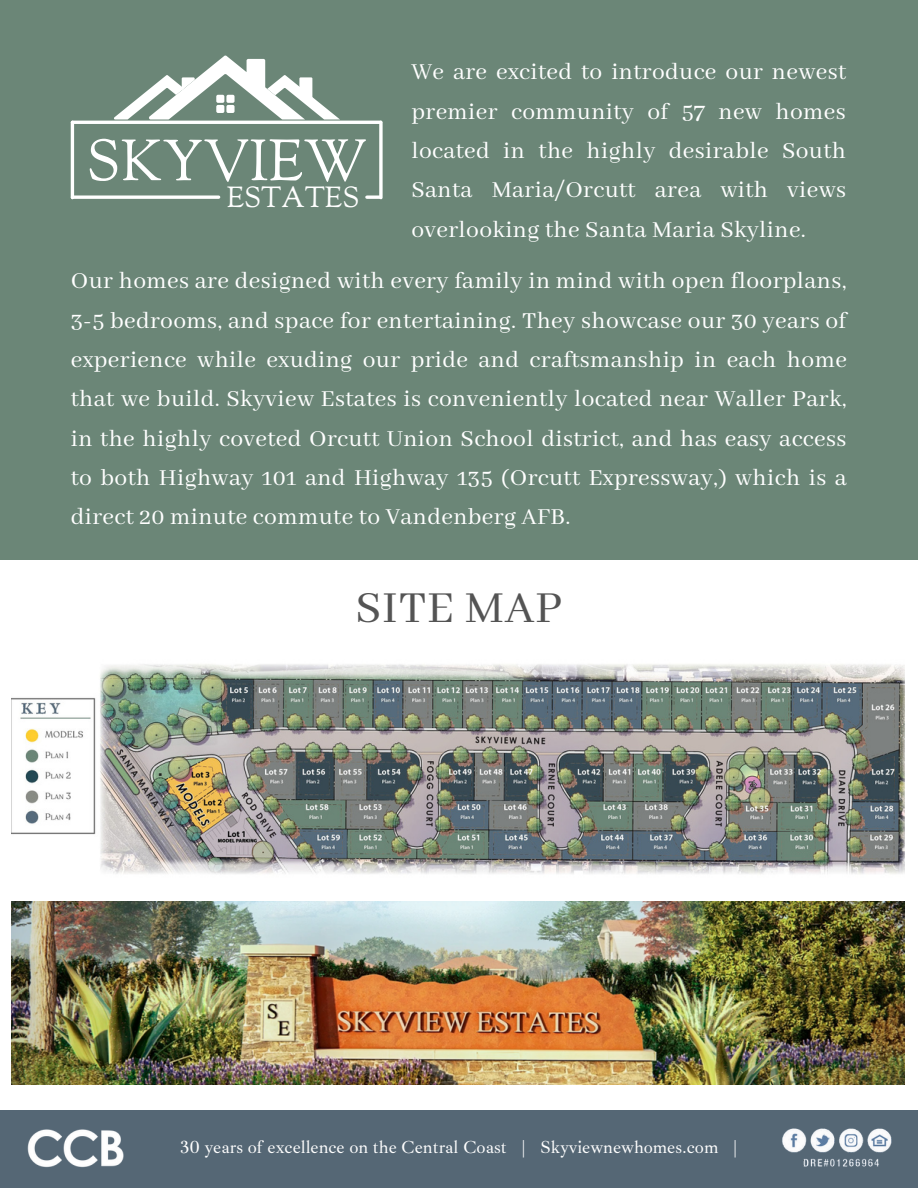
<style>
.page{position:relative;width:918px;height:1188px;background:#fff}
.page>*{position:absolute;margin:0;border:0;box-sizing:border-box;transform-origin:0 0}
.t1{font:57.45px "Sorts Mill Goudy";color:#fff}
.t2{font:49.5px "Abhaya Libre";letter-spacing:.015em;color:#545454}
.t3{font:28.8px "Sorts Mill Goudy";color:#fff}
.t4{font:25.5px/39.3px "Abhaya Libre";letter-spacing:.015em;color:#fff;text-align:justify}
.t5{font:18px "Ibarra Real Nova";color:#fff}
</style>
<div class="page">
<div style="left:0;top:0;width:918px;height:559px;background:#6b8677"></div>
<div style="left:0;top:1111px;width:918px;height:77px;background:#556775"></div>
<img style="left:27px;top:1129px;width:97px;height:39px">
<img style="left:782px;top:1128px;width:110px;height:39px">
<svg style="left:72px;top:195px;width:147px;height:4px"></svg>
<hr style="left:71px;top:122px;width:3px;height:76px;background:#fff">
<hr style="left:72px;top:121px;width:309px;height:3px;background:#fff">
<svg style="left:114px;top:55px;width:226px;height:65px"></svg>
<svg style="left:379px;top:122px;width:4px;height:76px"></svg>
<svg style="left:367px;top:196px;width:13px;height:3px"></svg>
<img style="left:11px;top:664px;width:893px;height:210px">
<img style="left:11px;top:901px;width:893px;height:184px">
<p class="t4" style="left:411px;top:53px;width:436px">We are excited to introduce our newest premier community of 57 new homes located in the highly desirable South Santa Maria/Orcutt area with views overlooking the Santa Maria Skyline.</p>
<p class="t4" style="left:71px;top:262px;width:778px">Our homes are designed with every family in mind with open floorplans, 3-5 bedrooms, and space for entertaining. They showcase our 30 years of experience while exuding our pride and craftsmanship in each home that we build. Skyview Estates is conveniently located near Waller Park, in the highly coveted Orcutt Union School district, and has easy access to both Highway 101 and Highway 135 (Orcutt Expressway,) which is a direct 20 minute commute to Vandenberg AFB.</p>
<p class="t1" style="left:86px;top:125px;width:282px">SKYVIEW</p>
<p class="t3" style="left:227px;top:180px;width:134px">ESTATES</p>
<p class="t2" style="left:356px;top:580px;width:208px">SITE MAP</p>
<p class="t5" style="left:180px;top:1135px;width:559px">30 years of excellence on the Central Coast | Skyviewnewhomes.com |</p>
</div>
